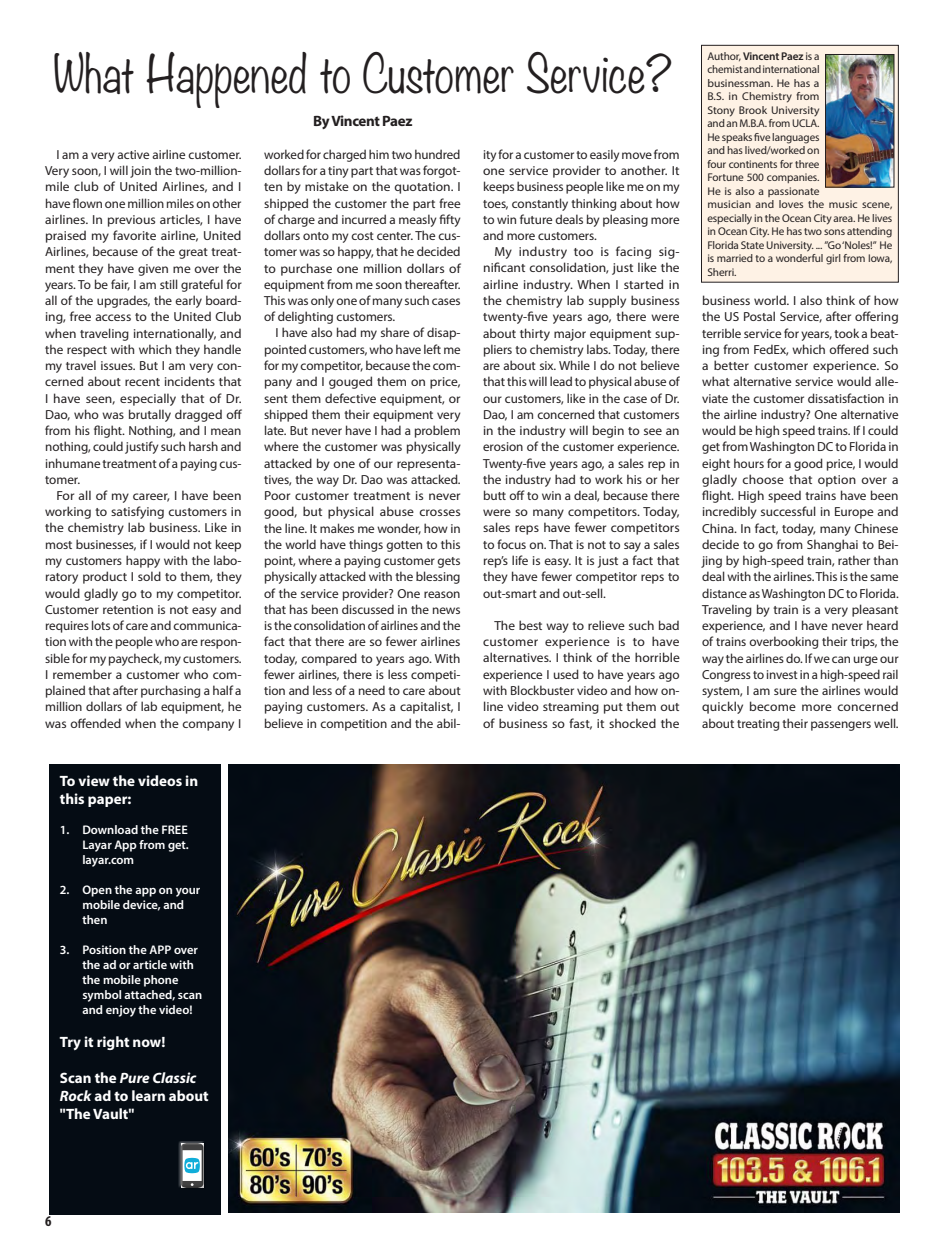
<style>
.page{position:relative;width:945px;height:1260px;background:#fff}
.page>*{position:absolute;margin:0;border:0;box-sizing:border-box;transform-origin:0 0}
.Head_2{font:300 46.75px "Noteworthy";color:#231f20;scale:.91 1}
.Body_1{font:700 15px/18px "Myriad Pro";color:#fff}
.Body_1-2{font:700 15px "Myriad Pro";letter-spacing:-.03em;color:#231f20}
.t1{font:700 condensed 15px "Myriad Pro";color:#231f20}
.t2{font:13.12px/16.2px "Myriad Pro";letter-spacing:-.005em;color:#231f20;text-align:justify}
.t3{font:600 12.5px/15px "Myriad Pro";color:#fff}
.Body_1-3{font:11.25px/13.5px "Myriad Pro";letter-spacing:-.01em;color:#231f20}
.s1{font-style:italic}
.s2{font-weight:600}
</style>
<div class="page">
<div style="left:49px;top:764px;width:171px;height:450px;background:#050c14"></div>
<img style="left:229px;top:765px;width:671px;height:447px">
<div style="left:178px;top:1141px;width:27px;height:48px;background:#fff;opacity:.74"></div>
<div style="left:179px;top:1142px;width:27px;height:48px;background:#231f20;opacity:.25"></div>
<div style="left:702px;top:45px;width:196px;height:237px;background:#fef2e5"></div>
<div style="left:701px;top:45px;width:198px;height:237px;border:1px solid #231f20"></div>
<img style="left:827px;top:56px;width:65px;height:129px">
<div style="left:825px;top:54px;width:69px;height:133px;border:1px solid #231f20"></div>
<p class="Head_2" style="left:53px;top:33px;width:682px">What Happened to Customer Service?</p>
<p class="Body_1-2" style="left:313px;top:111px;width:101px">By Vincent Paez</p>
<p class="t2" style="left:45px;top:146px;width:198px;text-indent:11px">I am a very active airline customer.<br>Very soon, I will join the two-million&shy;mile club of United Airlines, and I have flown one million miles on other airlines. In previous articles, I have praised my favorite airline, United Airlines, because of the great treat&shy;ment they have given me over the years. To be fair, I am still grateful for all of the upgrades, the early board&shy;ing, free access to the United Club when traveling internationally, and the respect with which they handle my travel issues. But I am very con&shy;cerned about recent incidents that I have seen, especially that of Dr.<br>Dao, who was brutally dragged off from his flight. Nothing, and I mean nothing, could justify such harsh and inhumane treatment of a paying cus&shy;tomer.</p>
<p class="t2" style="left:45px;top:487px;width:198px;text-indent:11px">For all of my career, I have been working to satisfying customers in the chemistry lab business. Like in most businesses, if I would not keep my customers happy with the labo&shy;ratory product I sold to them, they would gladly go to my competitor.<br>Customer retention is not easy and requires lots of care and communica&shy;tion with the people who are respon&shy;sible for my paycheck, my customers.<br>I remember a customer who com&shy;plained that after purchasing a half a million dollars of lab equipment, he was offended when the company I</p>
<p class="Body_1" style="left:60px;top:772px;width:140px">To view the videos in this paper:</p>
<p class="t3" style="left:82px;top:822px;width:108px;text-align:justify;text-indent:-22px">1. Download the FREE Layar App from get. layar.com</p>
<p class="t3" style="left:82px;top:882px;width:119px;text-indent:-22px">2. Open the app on your mobile device, and then</p>
<p class="t3" style="left:82px;top:942px;width:121px;text-indent:-22px">3. Position the APP over the ad or article with the mobile phone symbol attached, scan and enjoy the video!</p>
<p class="Body_1" style="left:60px;top:1033px;width:107px">Try it right now!</p>
<p class="Body_1" style="left:60px;top:1069px;width:150px">Scan the <span class="s1">Pure Classic<br>Rock</span> ad to learn about "The Vault"</p>
<p class="t2" style="left:264px;top:146px;width:198px">worked for charged him two hundred dollars for a tiny part that was forgot&shy;ten by mistake on the quotation. I shipped the customer the part free of charge and incurred a measly fifty dollars onto my cost center. The cus&shy;tomer was so happy, that he decided to purchase one million dollars of equipment from me soon thereafter.<br>This was only one of many such cases of delighting customers.</p>
<p class="t2" style="left:264px;top:325px;width:198px;text-indent:11px">I have also had my share of disap&shy;pointed customers, who have left me for my competitor, because the com&shy;pany and I gouged them on price, sent them defective equipment, or shipped them their equipment very late. But never have I had a problem where the customer was physically attacked by one of our representa&shy;tives, the way Dr. Dao was attacked.<br>Poor customer treatment is never good, but physical abuse crosses the line. It makes me wonder, how in the world have things gotten to this point, where a paying customer gets physically attacked with the blessing of the service provider? One reason that has been discussed in the news is the consolidation of airlines and the fact that there are so fewer airlines today, compared to years ago. With fewer airlines, there is less competi&shy;tion and less of a need to care about paying customers. As a capitalist, I believe in competition and the abil-</p>
<p class="t2" style="left:483px;top:146px;width:198px">ity for a customer to easily move from one service provider to another. It keeps business people like me on my toes, constantly thinking about how to win future deals by pleasing more and more customers.</p>
<p class="t2" style="left:483px;top:244px;width:198px;text-indent:11px">My industry too is facing sig&shy;nificant consolidation, just like the airline industry. When I started in the chemistry lab supply business twenty-five years ago, there were about thirty major equipment sup&shy;pliers to chemistry labs. Today, there are about six. While I do not believe that this will lead to physical abuse of our customers, like in the case of Dr.<br>Dao, I am concerned that customers in the industry will begin to see an erosion of the customer experience.<br>Twenty-five years ago, a sales rep in the industry had to work his or her butt off to win a deal, because there were so many competitors. Today, sales reps have fewer competitors to focus on. That is not to say a sales rep’s life is easy. It is just a fact that they have fewer competitor reps to out-smart and out-sell.</p>
<p class="t2" style="left:483px;top:617px;width:198px;text-indent:11px">The best way to relieve such bad customer experience is to have alternatives. I think of the horrible experience I used to have years ago with Blockbuster video and how on&shy;line video streaming put them out of business so fast, it shocked the</p>
<p class="Body_1-3" style="left:707px;top:49px;width:186px">Author, <span class="s2">Vincent Paez</span> is a<br>chemist and international<br>businessman. He has a<br>B.S. in Chemistry from<br>Stony Brook University<br>and an M.B.A. from UCLA.<br>He speaks five languages<br>and has lived/worked on<br>four continents for three<br>Fortune 500 companies.<br>He is also a passionate<br>musician and loves the music scene, especially in the Ocean City area. He lives in Ocean City. He has two sons attending<br>Florida State University. ... ”Go ‘Noles!” He is married to a wonderful girl from Iowa,<br>Sherri.</p>
<p class="t2" style="left:702px;top:292px;width:198px">business world. I also think of how the US Postal Service, after offering terrible service for years, took a beat&shy;ing from FedEx, which offered such a better customer experience. So what alternative service would alle&shy;viate the customer dissatisfaction in the airline industry? One alternative would be high speed trains. If I could get from Washington DC to Florida in eight hours for a good price, I would gladly choose that option over a flight. High speed trains have been incredibly successful in Europe and China. In fact, today, many Chinese decide to go from Shanghai to Bei&shy;jing by high-speed train, rather than deal with the airlines. This is the same distance as Washington DC to Florida.<br>Traveling by train is a very pleasant experience, and I have never heard of trains overbooking their trips, the way the airlines do. If we can urge our Congress to invest in a high-speed rail system, I am sure the airlines would quickly become more concerned about treating their passengers well.</p>
<p class="t1" style="left:45px;top:1212px;width:8px">6</p>
</div>
